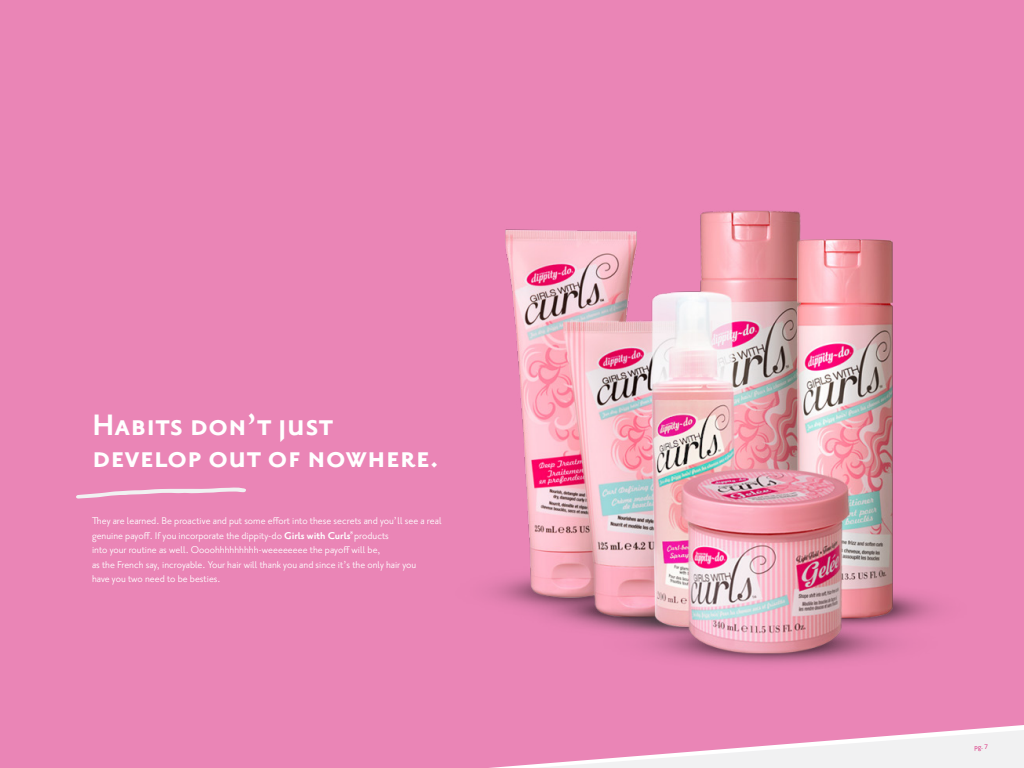
<style>
.page{position:relative;width:1024px;height:768px;background:#ea85b6}
.page>*{position:absolute;margin:0;border:0;box-sizing:border-box;transform-origin:0 0}
.t1{font:36px/32px "Priori San Bold SC";color:#fff}
.t2{font:12px/14.4px "Priori San";color:#fff}
.t3{font:8px "Priori San";color:#d7176f}
.s1{font-weight:700}
</style>
<div class="page">
<svg style="left:533px;top:730px;width:491px;height:38px"></svg>
<svg style="left:76px;top:487px;width:165px;height:12px"></svg>
<img style="left:241px;top:189px;width:783px;height:492px">
<h1 class="t1" style="left:92px;top:409px;width:348px">Habits don’t just develop out of nowhere.</h1>
<p class="t2" style="left:92px;top:514px;width:351px">They are learned. Be proactive and put some effort into these secrets and you’ll see a real genuine payoff. If you incorporate the dippity-do <span class="s1">Girls with Curls</span> products<br>into your routine as well. Oooohhhhhhhhh-weeeeeeee the payoff will be,<br>as the French say, incroyable. Your hair will thank you and since it’s the only hair you<br>have you two need to be besties.</p>
<p class="t3" style="left:975px;top:742px;width:15px">pg. 7</p>
</div>
